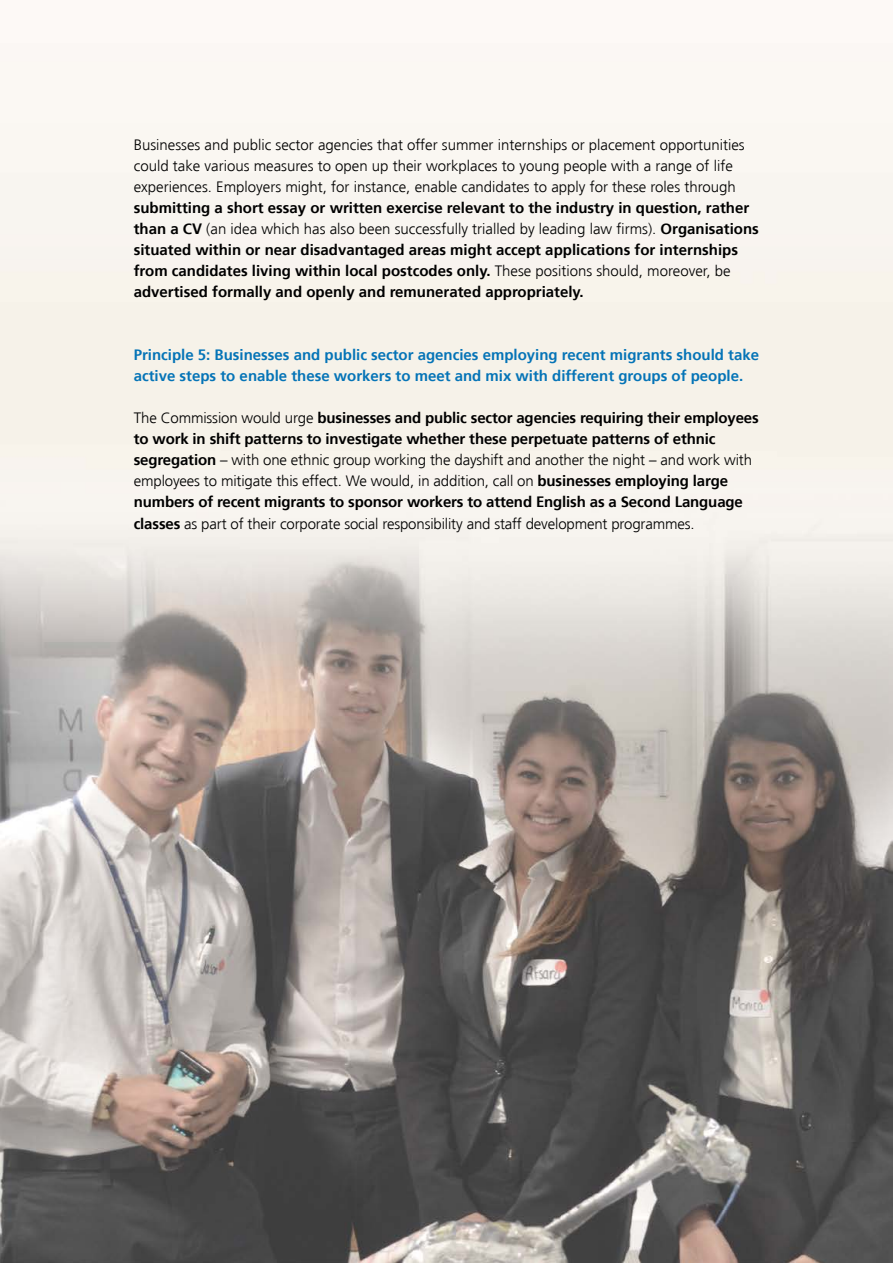
<style>
.page{position:relative;width:893px;height:1263px;background:#fff}
.page>*{position:absolute;margin:0;border:0;box-sizing:border-box;transform-origin:0 0}
.t1{font:700 15px/21px "Frutiger LT Std";color:#000}
.t2{font:300 15px/21px "Frutiger LT Std";color:#000}
.t3{font:700 15px/21px "Frutiger LT Std";color:#0574b7}
.s1{font-weight:300}
</style>
<div class="page">
<img style="left:0;top:43px;width:893px;height:1220px">
<p class="t2" style="left:134px;top:135px;width:612px">Businesses and public sector agencies that offer summer internships or placement opportunities could take various measures to open up their workplaces to young people with a range of life experiences. Employers might, for instance, enable candidates to apply for these roles through</p>
<p class="t1" style="left:134px;top:198px;width:627px">submitting a short essay or written exercise relevant to the industry in question, rather than a CV <span class="s1">(an idea which has also been successfully trialled by leading law firms).</span> Organisations situated within or near disadvantaged areas might accept applications for internships from candidates living within local postcodes only. <span class="s1">These positions should, moreover, be </span>advertised formally and openly and remunerated appropriately.</p>
<p class="t3" style="left:134px;top:345px;width:627px">Principle 5: Businesses and public sector agencies employing recent migrants should take active steps to enable these workers to meet and mix with different groups of people.</p>
<p class="t1" style="left:134px;top:408px;width:626px"><span class="s1">The Commission would urge</span> businesses and public sector agencies requiring their employees to work in shift patterns to investigate whether these perpetuate patterns of ethnic segregation <span class="s1">– with one ethnic group working the dayshift and another the night – and work with employees to mitigate this effect. We would, in addition, call on</span> businesses employing large numbers of recent migrants to sponsor workers to attend English as a Second Language classes <span class="s1">as part of their corporate social responsibility and staff development programmes.</span></p>
</div>
